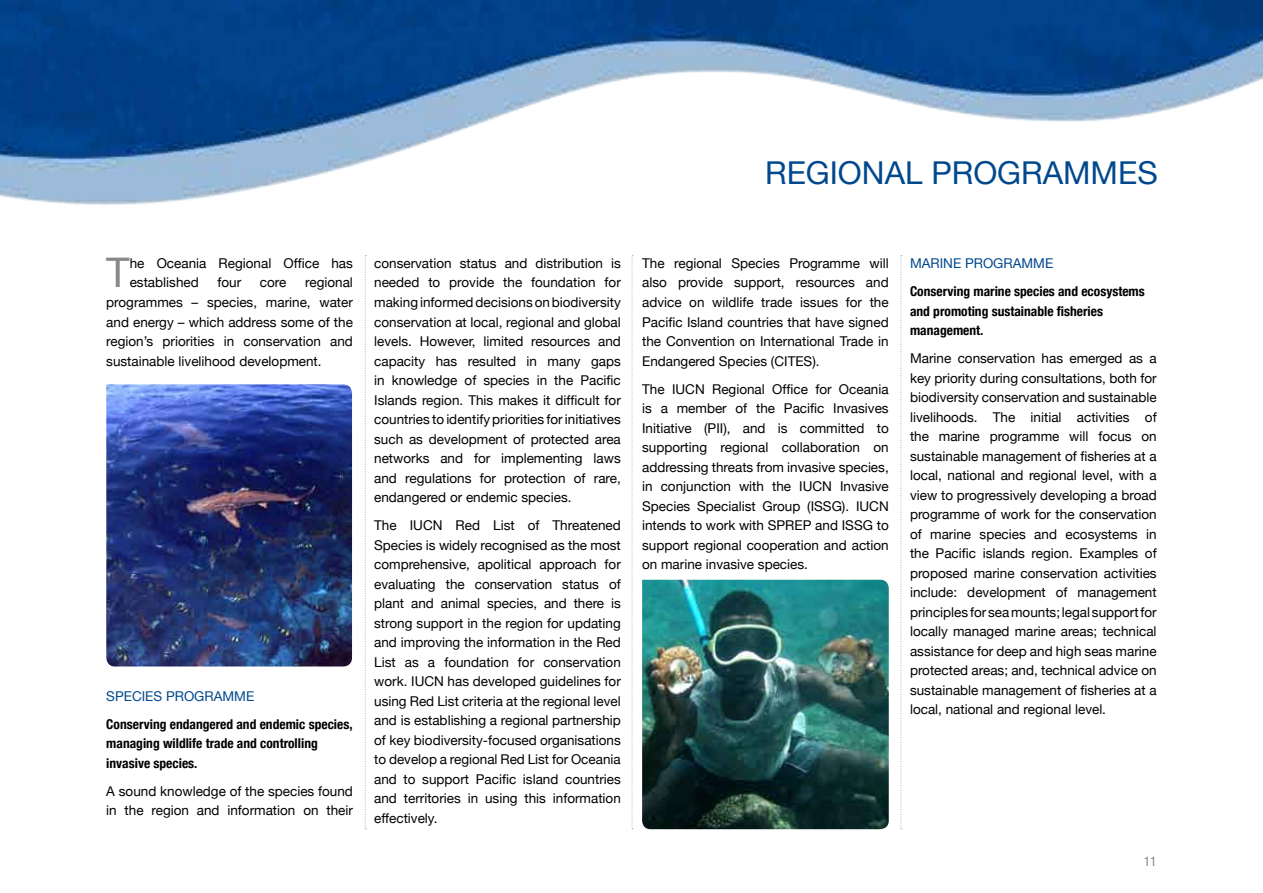
<style>
.page{position:relative;width:1263px;height:893px;background:#fff}
.page>*{position:absolute;margin:0;border:0;box-sizing:border-box;transform-origin:0 0}
.t1{font:40.8px "Helvetica Neue";color:#878889}
.t2{font:31.5px "Helvetica Neue";color:#00488e}
.t3{font:13.5px/19.5px "Helvetica Neue";color:#000;text-align:justify}
.t4{font:700 condensed 13.5px/19.5px "Helvetica Neue";color:#000}
.t5{font:13.5px "Helvetica Neue";color:#00488e}
.t6{font:condensed 13.5px "Helvetica Neue";color:#878889}
</style>
<div class="page">
<img style="left:106px;top:384px;width:246px;height:282px">
<img style="left:642px;top:580px;width:247px;height:249px">
<svg style="left:365px;top:265px;width:1px;height:564px"></svg>
<svg style="left:631px;top:265px;width:2px;height:564px"></svg>
<svg style="left:900px;top:265px;width:2px;height:564px"></svg>
<img style="left:0;top:0;width:1262px;height:264px">
<h2 class="t2" style="left:765px;top:154px;width:394px">REGIONAL PROGRAMMES</h2>
<h1 class="t1" style="left:106px;top:249px;width:25px">T</h1>
<p class="t3" style="left:130px;top:253px;width:225px">he Oceania Regional Office has established</p>
<p class="t3" style="left:217px;top:273px;width:25px">four</p>
<p class="t3" style="left:260px;top:273px;width:28px">core</p>
<p class="t3" style="left:106px;top:273px;width:248px;text-indent:199px">regional programmes – species, marine, water and energy – which address some of the region’s priorities in conservation and sustainable livelihood development.</p>
<p class="t5" style="left:106px;top:688px;width:150px">SPECIES PROGRAMME</p>
<p class="t4" style="left:106px;top:714px;width:248px">Conserving endangered and endemic species, managing wildlife trade and controlling invasive species.</p>
<p class="t3" style="left:106px;top:781px;width:248px">A sound knowledge of the species found in the region and information on their</p>
<p class="t3" style="left:374px;top:253px;width:248px">conservation status and distribution is needed to provide the foundation for making informed decisions on biodiversity conservation at local, regional and global levels. However, limited resources and capacity has resulted in many gaps in knowledge of species in the Pacific Islands region. This makes it difficult for countries to identify priorities for initiatives such as development of protected area networks and for implementing laws and regulations for protection of rare, endangered or endemic species.</p>
<p class="t3" style="left:374px;top:515px;width:248px">The IUCN Red List of Threatened Species is widely recognised as the most comprehensive, apolitical approach for evaluating the conservation status of plant and animal species, and there is strong support in the region for updating and improving the information in the Red List as a foundation for conservation work. IUCN has developed guidelines for using Red List criteria at the regional level and is establishing a regional partnership of key biodiversity-focused organisations to develop a regional Red List for Oceania and to support Pacific island countries and territories in using this information effectively.</p>
<p class="t3" style="left:642px;top:253px;width:248px">The regional Species Programme will also provide support, resources and advice on wildlife trade issues for the Pacific Island countries that have signed the Convention on International Trade in Endangered Species (CITES).</p>
<p class="t3" style="left:642px;top:379px;width:248px">The IUCN Regional Office for Oceania is a member of the Pacific Invasives Initiative (PII), and is committed to supporting regional collaboration on addressing threats from invasive species, in conjunction with the IUCN Invasive Species Specialist Group (ISSG). IUCN intends to work with SPREP and ISSG to support regional cooperation and action on marine invasive species.</p>
<p class="t5" style="left:910px;top:255px;width:145px">MARINE PROGRAMME</p>
<p class="t4" style="left:910px;top:281px;width:236px">Conserving marine species and ecosystems and promoting sustainable fisheries management.</p>
<p class="t3" style="left:910px;top:348px;width:248px">Marine conservation has emerged as a key priority during consultations, both for biodiversity conservation and sustainable livelihoods. The initial activities of the marine programme will focus on sustainable management of fisheries at a local, national and regional level, with a view to progressively developing a broad programme of work for the conservation of marine species and ecosystems in the Pacific islands region. Examples of proposed marine conservation activities include: development of management principles for sea mounts; legal support for locally managed marine areas; technical assistance for deep and high seas marine protected areas; and, technical advice on sustainable management of fisheries at a local, national and regional level.</p>
<p class="t6" style="left:1144px;top:854px;width:14px">11</p>
</div>
